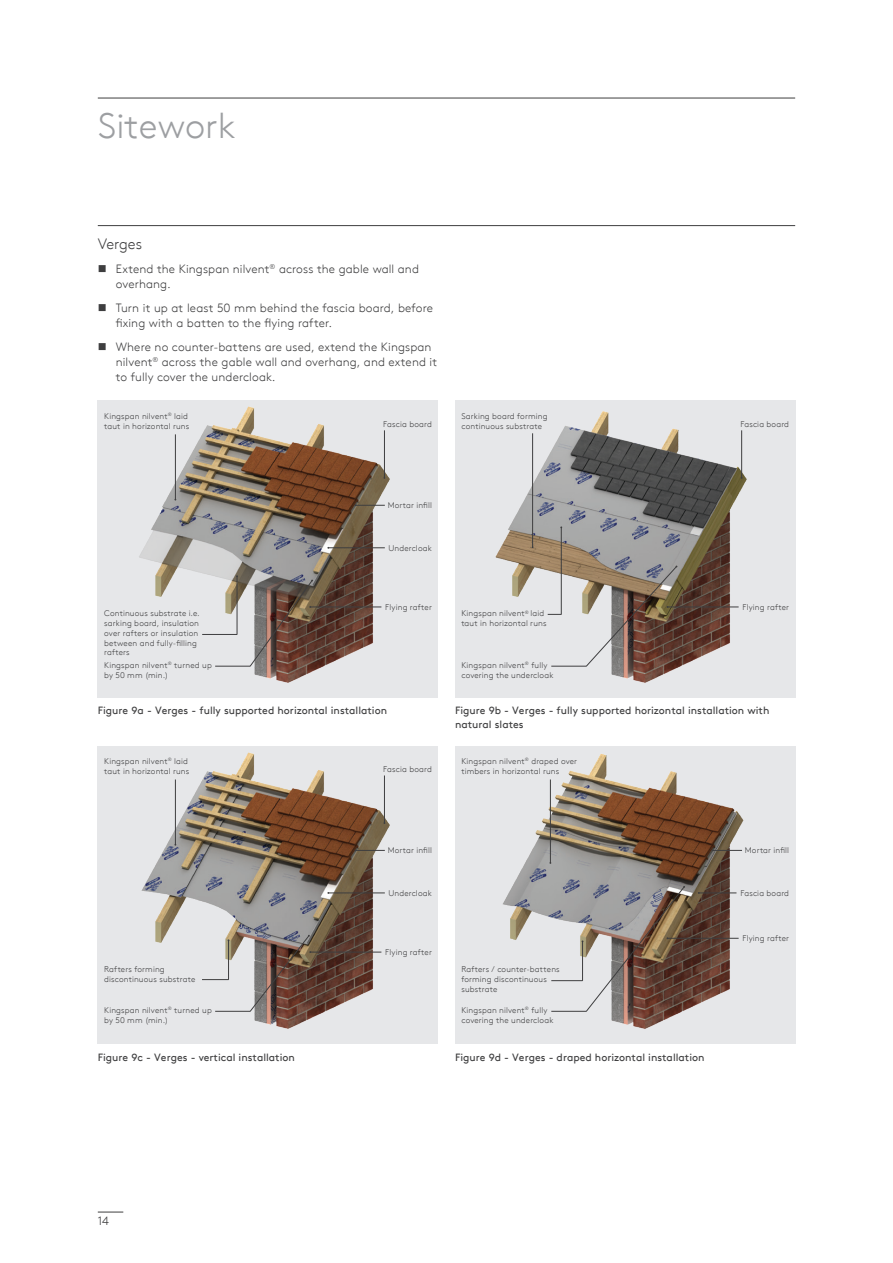
<style>
.page{position:relative;width:893px;height:1263px;background:#fff}
.page>*{position:absolute;margin:0;border:0;box-sizing:border-box;transform-origin:0 0}
.t1{font:300 36px "Kingspan Brown TT";color:#9d9fa2}
.t2{font:300 15px "Kingspan Brown TT";color:#3e3e3f}
.t3{font:300 12px/15px "Kingspan Brown TT";letter-spacing:.01em;color:#3e3e3f}
.t4{font:10.5px/13.5px "Kingspan Brown TT";color:#3e3e3f}
.t5{font:300 8.25px/9.8px "Kingspan Brown TT";letter-spacing:.015em;color:#3e3e3f}
</style>
<div class="page">
<svg style="left:98px;top:1212px;width:25px;height:1px"></svg>
<div style="left:455px;top:746px;width:340px;height:297px;background:#e6e7e9"></div>
<img style="left:503px;top:754px;width:241px;height:275px">
<div style="left:98px;top:746px;width:340px;height:297px;background:#e6e7e9"></div>
<img style="left:141px;top:752px;width:249px;height:277px">
<hr style="left:175px;top:779px;width:1px;height:66px;background:#3e3e3f">
<hr style="left:550px;top:779px;width:1px;height:84px;background:#3e3e3f">
<hr style="left:215px;top:1011px;width:35px;height:1px;background:#3e3e3f">
<hr style="left:551px;top:1011px;width:35px;height:1px;background:#3e3e3f">
<svg style="left:202px;top:979px;width:26px;height:1px"></svg>
<hr style="left:551px;top:980px;width:31px;height:1px;background:#3e3e3f">
<hr style="left:228px;top:940px;width:1px;height:40px;background:#3e3e3f">
<hr style="left:310px;top:952px;width:71px;height:1px;background:#3e3e3f">
<svg style="left:249px;top:935px;width:62px;height:77px;background:#7b645c"></svg>
<hr style="left:667px;top:938px;width:72px;height:1px;background:#3e3e3f">
<svg style="left:582px;top:886px;width:103px;height:126px"></svg>
<hr style="left:328px;top:893px;width:57px;height:1px;background:#3e3e3f">
<hr style="left:699px;top:893px;width:37px;height:1px;background:#3e3e3f">
<svg style="left:355px;top:849px;width:30px;height:2px"></svg>
<svg style="left:712px;top:849px;width:30px;height:2px"></svg>
<hr style="left:384px;top:775px;width:1px;height:48px;background:#3e3e3f">
<hr style="left:98px;top:225px;width:697px;height:1px;background:#3e3e3f">
<hr style="left:98px;top:98px;width:697px;height:1px;background:#3e3e3f">
<div style="left:455px;top:400px;width:340px;height:297px;background:#e6e7e9"></div>
<img style="left:495px;top:411px;width:252px;height:272px">
<div style="left:98px;top:400px;width:340px;height:297px;background:#e6e7e9"></div>
<img style="left:139px;top:406px;width:251px;height:277px">
<hr style="left:175px;top:434px;width:1px;height:66px;background:#3e3e3f">
<hr style="left:532px;top:433px;width:1px;height:114px;background:#3e3e3f">
<hr style="left:215px;top:666px;width:35px;height:1px;background:#3e3e3f">
<hr style="left:551px;top:666px;width:35px;height:1px;background:#3e3e3f">
<hr style="left:202px;top:634px;width:35px;height:1px;background:#3e3e3f">
<svg style="left:548px;top:614px;width:13px;height:1px"></svg>
<hr style="left:237px;top:576px;width:1px;height:59px;background:#3e3e3f">
<hr style="left:561px;top:527px;width:1px;height:88px;background:#3e3e3f">
<hr style="left:310px;top:607px;width:71px;height:1px;background:#3e3e3f">
<svg style="left:249px;top:580px;width:64px;height:87px;background:#776258"></svg>
<hr style="left:667px;top:607px;width:72px;height:1px;background:#3e3e3f">
<svg style="left:585px;top:566px;width:92px;height:101px"></svg>
<hr style="left:328px;top:547px;width:57px;height:1px;background:#3e3e3f">
<svg style="left:355px;top:504px;width:30px;height:2px"></svg>
<hr style="left:384px;top:430px;width:1px;height:48px;background:#3e3e3f">
<hr style="left:741px;top:430px;width:1px;height:48px;background:#3e3e3f">
<h1 class="t1" style="left:98px;top:99px;width:139px">Sitework</h1>
<h2 class="t2" style="left:98px;top:233px;width:46px">Verges</h2>
<h3 class="t3" style="left:116px;top:261px;width:305px;text-indent:-18px">■ Extend the Kingspan nilvent<sup>®</sup> across the gable wall and overhang.</h3>
<h3 class="t3" style="left:116px;top:300px;width:319px;text-indent:-18px">■ Turn it up at least 50 mm behind the fascia board, before fixing with a batten to the flying rafter.</h3>
<h3 class="t3" style="left:116px;top:339px;width:323px;text-indent:-18px">■ Where no counter-battens are used, extend the Kingspan nilvent<sup>®</sup> across the gable wall and overhang, and extend it to fully cover the undercloak.</h3>
<p class="t5" style="left:104px;top:410px;width:87px">Kingspan nilvent<sup>®</sup> laid taut in horizontal runs</p>
<p class="t5" style="left:461px;top:410px;width:88px">Sarking board forming</p>
<p class="t5" style="left:383px;top:419px;width:50px">Fascia board</p>
<p class="t5" style="left:461px;top:420px;width:82px">continuous substrate</p>
<p class="t5" style="left:740px;top:419px;width:50px">Fascia board</p>
<p class="t5" style="left:388px;top:500px;width:46px">Mortar infill</p>
<p class="t5" style="left:388px;top:542px;width:45px">Undercloak</p>
<p class="t5" style="left:385px;top:601px;width:48px">Flying rafter</p>
<p class="t5" style="left:742px;top:601px;width:48px">Flying rafter</p>
<p class="t5" style="left:104px;top:608px;width:97px">Continuous substrate i.e. sarking board, insulation over rafters or insulation between and fully-filling rafters</p>
<p class="t5" style="left:461px;top:608px;width:87px">Kingspan nilvent<sup>®</sup> laid taut in horizontal runs</p>
<p class="t5" style="left:104px;top:660px;width:109px">Kingspan nilvent<sup>®</sup> turned up by 50 mm (min.)</p>
<p class="t5" style="left:461px;top:660px;width:94px">Kingspan nilvent<sup>®</sup> fully covering the undercloak</p>
<p class="t4" style="left:98px;top:703px;width:291px">Figure 9a - Verges - fully supported horizontal installation</p>
<p class="t4" style="left:455px;top:703px;width:316px">Figure 9b - Verges - fully supported horizontal installation with natural slates</p>
<p class="t5" style="left:104px;top:756px;width:87px">Kingspan nilvent<sup>®</sup> laid taut in horizontal runs</p>
<p class="t5" style="left:461px;top:756px;width:117px">Kingspan nilvent<sup>®</sup> draped over</p>
<p class="t5" style="left:383px;top:764px;width:50px">Fascia board</p>
<p class="t5" style="left:461px;top:765px;width:99px">timbers in horizontal runs</p>
<p class="t5" style="left:388px;top:845px;width:46px">Mortar infill</p>
<p class="t5" style="left:745px;top:845px;width:46px">Mortar infill</p>
<p class="t5" style="left:388px;top:887px;width:45px">Undercloak</p>
<p class="t5" style="left:740px;top:887px;width:50px">Fascia board</p>
<p class="t5" style="left:385px;top:946px;width:48px">Flying rafter</p>
<p class="t5" style="left:104px;top:964px;width:93px">Rafters forming discontinuous substrate</p>
<p class="t5" style="left:461px;top:964px;width:100px">Rafters / counter-battens forming discontinuous substrate</p>
<p class="t5" style="left:104px;top:1005px;width:109px">Kingspan nilvent<sup>®</sup> turned up by 50 mm (min.)</p>
<p class="t5" style="left:461px;top:1005px;width:94px">Kingspan nilvent<sup>®</sup> fully covering the undercloak</p>
<p class="t4" style="left:98px;top:1050px;width:199px">Figure 9c - Verges - vertical installation</p>
<p class="t4" style="left:455px;top:1050px;width:251px">Figure 9d - Verges - draped horizontal installation</p>
<p class="t5" style="left:742px;top:933px;width:48px">Flying rafter</p>
<h3 class="t3" style="left:98px;top:1213px;width:13px">14</h3>
</div>
